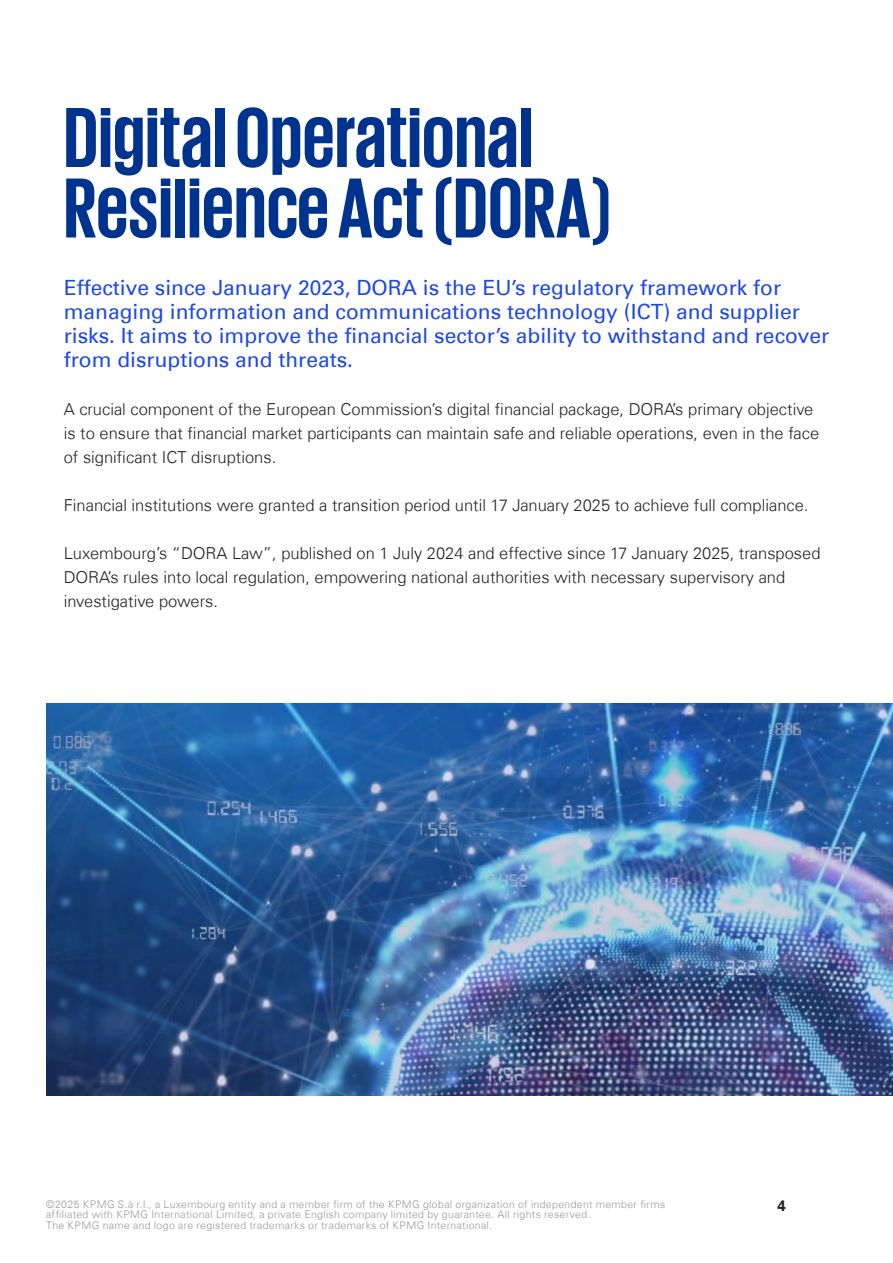
<style>
.page{position:relative;width:893px;height:1263px;background:#fff}
.page>*{position:absolute;margin:0;border:0;box-sizing:border-box;transform-origin:0 0}
.Kapitel_Headline_blau___KPMG_Bold_40pt{font:700 87px "KPMG";color:#00338d}
.t1{font:21px/24px "Universfor KPMG";color:#1e49e2}
.t2{font:300 16.5px/24px "Universfor KPMG";color:#231f20}
.t3{font:700 15px "Universfor KPMG";color:#231f20}
.t4{font:300 10.5px/10.5px "Universfor KPMG";letter-spacing:.03em;color:#989898}
</style>
<div class="page">
<img style="left:46px;top:704px;width:847px;height:391px">
<p class="Kapitel_Headline_blau___KPMG_Bold_40pt" style="left:64px;top:94px;width:470px">Digital Operational</p>
<p class="Kapitel_Headline_blau___KPMG_Bold_40pt" style="left:64px;top:164px;width:550px">Resilience Act (DORA)</p>
<p class="t1" style="left:64px;top:276px;width:767px">Effective since January 2023, DORA is the EU’s regulatory framework for managing information and communications technology (ICT) and supplier risks. It aims to improve the financial sector’s ability to withstand and recover from disruptions and threats.</p>
<p class="t2" style="left:64px;top:397px;width:757px">A crucial component of the European Commission’s digital financial package, DORA’s primary objective is to ensure that financial market participants can maintain safe and reliable operations, even in the face of significant ICT disruptions.</p>
<p class="t2" style="left:64px;top:493px;width:746px">Financial institutions were granted a transition period until 17 January 2025 to achieve full compliance.</p>
<p class="t2" style="left:64px;top:541px;width:758px">Luxembourg’s “DORA Law”, published on 1 July 2024 and effective since 17 January 2025, transposed<br>DORA’s rules into local regulation, empowering national authorities with necessary supervisory and investigative powers.</p>
<p class="t4" style="left:46px;top:1199px;width:621px">©2025 KPMG S.à r.l., a Luxembourg entity and a member firm of the KPMG global organization of independent member firms affiliated with KPMG International Limited, a private English company limited by guarantee. All rights reserved.<br>The KPMG name and logo are registered trademarks or trademarks of KPMG International.</p>
<p class="t3" style="left:777px;top:1197px;width:10px">4</p>
</div>
